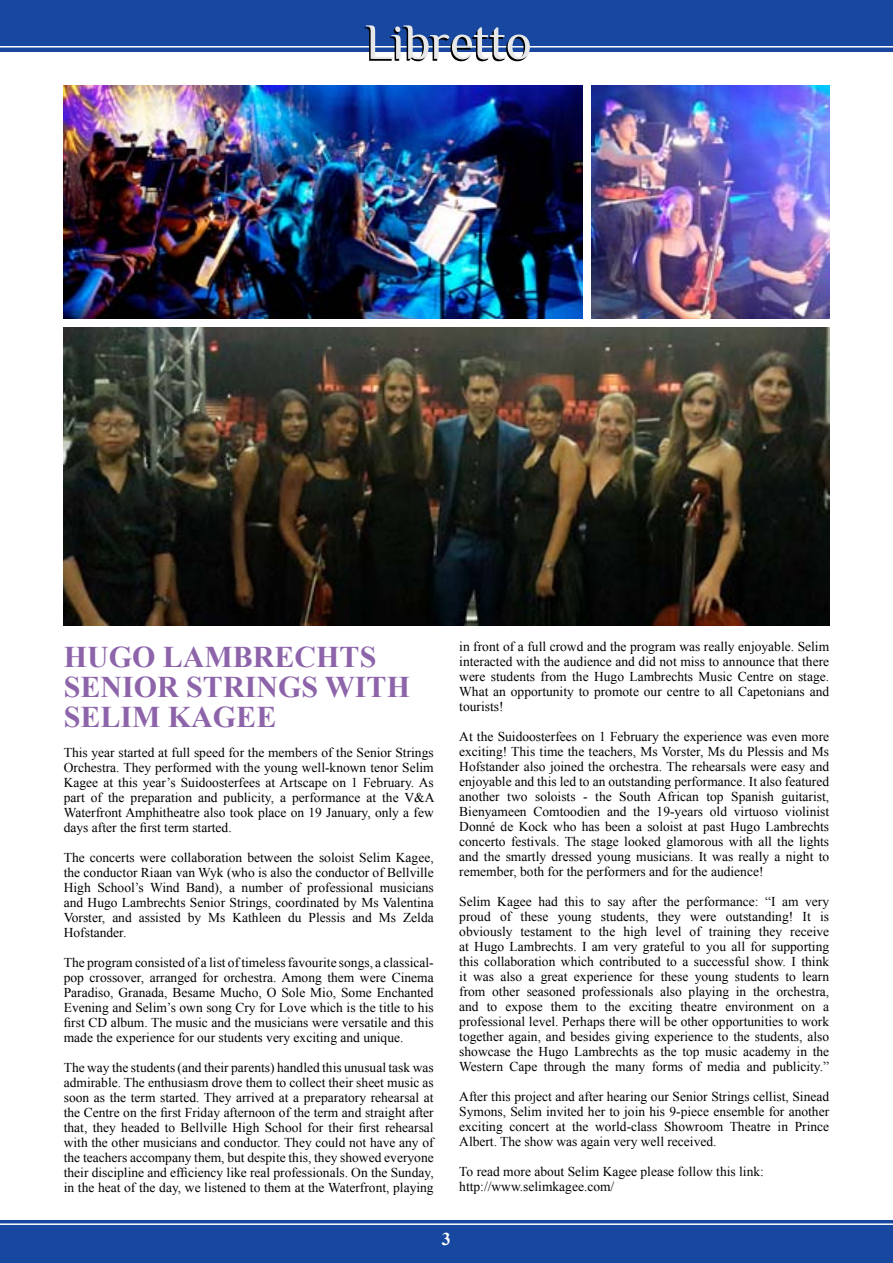
<style>
.page{position:relative;width:893px;height:1263px;background:#fff}
.page>*{position:absolute;margin:0;border:0;box-sizing:border-box;transform-origin:0 0}
.t1{font:700 30px/30px "Times New Roman";color:#8d64aa}
.t2{font:700 18px "Times New Roman";color:#fff}
.t3{font:13.5px/15px "Times New Roman";color:#000;text-align:justify}
</style>
<div class="page">
<div style="left:0;top:1220px;width:892px;height:42px;background:#17479e"></div>
<hr style="left:0;top:1223px;width:892px;height:2px;background:#fff">
<div style="left:0;top:0;width:893px;height:51px;background:#17479e"></div>
<hr style="left:0;top:46px;width:893px;height:2px;background:#fff">
<svg style="left:365px;top:25px;width:165px;height:36px"></svg>
<img style="left:64px;top:85px;width:519px;height:234px">
<img style="left:64px;top:327px;width:765px;height:298px">
<img style="left:591px;top:85px;width:238px;height:234px">
<h1 class="t1" style="left:64px;top:641px;width:348px">HUGO LAMBRECHTS<br>SENIOR STRINGS WITH<br>SELIM KAGEE</h1>
<p class="t3" style="left:64px;top:744px;width:372px">This year started at full speed for the members of the Senior Strings Orchestra. They performed with the young well-known tenor Selim Kagee at this year’s Suidoosterfees at Artscape on 1 February. As part of the preparation and publicity, a performance at the V&amp;A Waterfront Amphitheatre also took place on 19 January, only a few days after the first term started.</p>
<p class="t3" style="left:64px;top:849px;width:371px">The concerts were collaboration between the soloist Selim Kagee, the conductor Riaan van Wyk (who is also the conductor of Bellville High School’s Wind Band), a number of professional musicians and Hugo Lambrechts Senior Strings, coordinated by Ms Valentina Vorster, and assisted by Ms Kathleen du Plessis and Ms Zelda Hofstander.</p>
<p class="t3" style="left:64px;top:954px;width:371px">The program consisted of a list of timeless favourite songs, a classical&shy;pop crossover, arranged for orchestra. Among them were Cinema Paradiso, Granada, Besame Mucho, O Sole Mio, Some Enchanted Evening and Selim’s own song Cry for Love which is the title to his first CD album. The music and the musicians were versatile and this made the experience for our students very exciting and unique.</p>
<p class="t3" style="left:64px;top:1059px;width:371px">The way the students (and their parents) handled this unusual task was admirable. The enthusiasm drove them to collect their sheet music as soon as the term started. They arrived at a preparatory rehearsal at the Centre on the first Friday afternoon of the term and straight after that, they headed to Bellville High School for their first rehearsal with the other musicians and conductor. They could not have any of the teachers accompany them, but despite this, they showed everyone their discipline and efficiency like real professionals. On the Sunday, in the heat of the day, we listened to them at the Waterfront, playing</p>
<p class="t3" style="left:459px;top:639px;width:371px">in front of a full crowd and the program was really enjoyable. Selim interacted with the audience and did not miss to announce that there were students from the Hugo Lambrechts Music Centre on stage.<br>What an opportunity to promote our centre to all Capetonians and tourists!</p>
<p class="t3" style="left:459px;top:729px;width:371px">At the Suidoosterfees on 1 February the experience was even more exciting! This time the teachers, Ms Vorster, Ms du Plessis and Ms Hofstander also joined the orchestra. The rehearsals were easy and enjoyable and this led to an outstanding performance. It also featured another two soloists - the South African top Spanish guitarist, Bienyameen Comtoodien and the 19-years old virtuoso violinist Donné de Kock who has been a soloist at past Hugo Lambrechts concerto festivals. The stage looked glamorous with all the lights and the smartly dressed young musicians. It was really a night to remember, both for the performers and for the audience!</p>
<p class="t3" style="left:459px;top:894px;width:371px">Selim Kagee had this to say after the performance: “I am very proud of these young students, they were outstanding! It is obviously testament to the high level of training they receive at Hugo Lambrechts. I am very grateful to you all for supporting this collaboration which contributed to a successful show. I think it was also a great experience for these young students to learn from other seasoned professionals also playing in the orchestra, and to expose them to the exciting theatre environment on a professional level. Perhaps there will be other opportunities to work together again, and besides giving experience to the students, also showcase the Hugo Lambrechts as the top music academy in the Western Cape through the many forms of media and publicity.”</p>
<p class="t3" style="left:459px;top:1089px;width:371px">After this project and after hearing our Senior Strings cellist, Sinead Symons, Selim invited her to join his 9-piece ensemble for another exciting concert at the world-class Showroom Theatre in Prince Albert. The show was again very well received.</p>
<p class="t3" style="left:459px;top:1164px;width:306px">To read more about Selim Kagee please follow this link: http://www.selimkagee.com/</p>
<h2 class="t2" style="left:442px;top:1227px;width:10px">3</h2>
</div>
